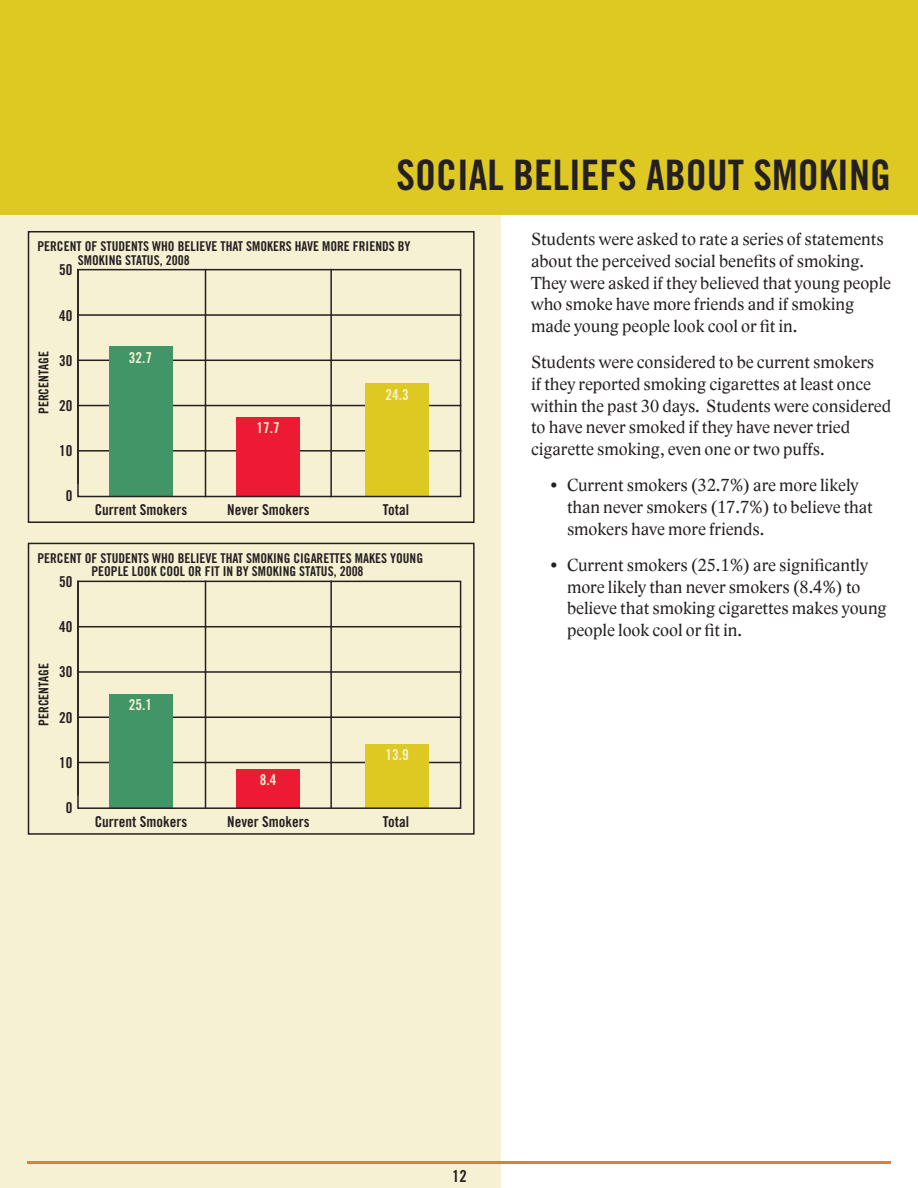
<style>
.page{position:relative;width:918px;height:1188px;background:#fff}
.page>*{position:absolute;margin:0;border:0;box-sizing:border-box;transform-origin:0 0}
.t1{font:42px "Trade Gothic Bold Cond Twenty";color:#241f20}
.t2{font:18px/21.6px "Lido STF";color:#241f20}
.t3{font:16.5px "Trade Gothic Bold Cond Twenty";color:#241f20}
.t4{font:15px "Trade Gothic Bold Cond Twenty";color:#241f20}
.t5{font:15px "Trade Gothic Bold Cond Twenty";color:#f6f1d2}
.t6{font:13.5px/13.5px "Trade Gothic Bold Cond Twenty";color:#241f20}
</style>
<div class="page">
<div style="left:0;top:1px;width:500px;height:1187px;background:#f6f1d2"></div>
<div style="left:0;top:0;width:918px;height:215px;background:#dec822"></div>
<div style="left:28px;top:231px;width:447px;height:292px;border:2px solid #241f20"></div>
<hr style="left:330px;top:269px;width:2px;height:228px;background:#231f20">
<hr style="left:205px;top:269px;width:1px;height:228px;background:#241f20">
<hr style="left:78px;top:314px;width:383px;height:2px;background:#241f20">
<hr style="left:78px;top:360px;width:383px;height:1px;background:#241f20">
<hr style="left:78px;top:405px;width:383px;height:1px;background:#241f20">
<hr style="left:78px;top:450px;width:383px;height:2px;background:#241f20">
<div style="left:109px;top:346px;width:64px;height:150px;background:#429566"></div>
<div style="left:236px;top:417px;width:64px;height:79px;background:#ed1a33"></div>
<div style="left:365px;top:383px;width:64px;height:113px;background:#dec822"></div>
<div style="left:77px;top:269px;width:384px;height:228px;border:2px solid #241f20"></div>
<div style="left:28px;top:543px;width:447px;height:292px;border:2px solid #241f20"></div>
<hr style="left:330px;top:581px;width:2px;height:228px;background:#231f20">
<hr style="left:205px;top:581px;width:1px;height:228px;background:#241f20">
<hr style="left:78px;top:626px;width:383px;height:1px;background:#241f20">
<hr style="left:78px;top:671px;width:383px;height:2px;background:#241f20">
<hr style="left:78px;top:716px;width:383px;height:2px;background:#241f20">
<hr style="left:78px;top:762px;width:383px;height:1px;background:#241f20">
<div style="left:109px;top:694px;width:64px;height:115px;background:#429566"></div>
<div style="left:236px;top:769px;width:64px;height:39px;background:#ed1a33"></div>
<div style="left:365px;top:744px;width:64px;height:64px;background:#dec822"></div>
<div style="left:77px;top:581px;width:384px;height:228px;border:2px solid #241f20"></div>
<hr style="left:27px;top:1161px;width:864px;height:3px;background:#e07e37">
<h1 class="t1" style="left:397px;top:150px;width:496px">SOCIAL BELIEFS ABOUT SMOKING</h1>
<p class="t6" style="left:37px;top:240px;width:374px">PERCENT OF STUDENTS WHO BELIEVE THAT SMOKERS HAVE MORE FRIENDS BY<br>S</p>
<p class="t6" style="left:84px;top:253px;width:107px">MOKING STATUS, 2008</p>
<p class="t4" style="left:59px;top:261px;width:15px">50</p>
<p class="t4" style="left:59px;top:306px;width:15px">40</p>
<p class="t4" style="left:59px;top:351px;width:15px">30</p>
<p class="t4" style="left:59px;top:396px;width:15px">20</p>
<p class="t4" style="left:59px;top:442px;width:15px">10</p>
<p class="t4" style="left:66px;top:487px;width:8px">0</p>
<p class="t5" style="left:129px;top:348px;width:25px">32.7</p>
<p class="t6" style="left:37px;top:414px;width:64px;rotate:-90deg">PERCENTAGE</p>
<p class="t5" style="left:385px;top:385px;width:25px">24.3</p>
<p class="t5" style="left:257px;top:419px;width:25px">17.7</p>
<p class="t4" style="left:95px;top:501px;width:94px">CURRENT SMOKERS</p>
<p class="t4" style="left:227px;top:501px;width:84px">NEVER SMOKERS</p>
<p class="t4" style="left:383px;top:501px;width:28px">TOTAL</p>
<p class="t6" style="left:38px;top:551px;width:387px;text-align:center">PERCENT OF STUDENTS WHO BELIEVE THAT SMOKING CIGARETTES MAKES YOUNG<br>PEOPLE LOOK COOL OR FIT IN BY SMOKING STATUS, 2008</p>
<p class="t4" style="left:59px;top:573px;width:15px">50</p>
<p class="t4" style="left:59px;top:618px;width:15px">40</p>
<p class="t4" style="left:59px;top:663px;width:15px">30</p>
<p class="t4" style="left:59px;top:708px;width:15px">20</p>
<p class="t4" style="left:59px;top:753px;width:15px">10</p>
<p class="t4" style="left:66px;top:799px;width:8px">0</p>
<p class="t6" style="left:37px;top:726px;width:64px;rotate:-90deg">PERCENTAGE</p>
<p class="t5" style="left:129px;top:696px;width:25px">25.1</p>
<p class="t5" style="left:385px;top:746px;width:25px">13.9</p>
<p class="t5" style="left:260px;top:770px;width:18px">8.4</p>
<p class="t4" style="left:95px;top:813px;width:94px">CURRENT SMOKERS</p>
<p class="t4" style="left:227px;top:813px;width:84px">NEVER SMOKERS</p>
<p class="t4" style="left:383px;top:813px;width:28px">TOTAL</p>
<p class="t2" style="left:531px;top:229px;width:362px">Students were asked to rate a series of statements about the perceived social benefits of smoking.<br>They were asked if they believed that young people who smoke have more friends and if smoking made young people look cool or fit in.</p>
<p class="t2" style="left:531px;top:352px;width:362px">Students were considered to be current smokers<br>if they reported smoking cigarettes at least once within the past 30 days. Students were considered to have never smoked if they have never tried cigarette smoking, even one or two puffs.</p>
<p class="t2" style="left:567px;top:475px;width:307px;text-indent:-17px">• Current smokers (32.7%) are more likely than never smokers (17.7%) to believe that smokers have more friends.</p>
<p class="t2" style="left:567px;top:555px;width:321px;text-indent:-17px">• Current smokers (25.1%) are significantly more likely than never smokers (8.4%) to believe that smoking cigarettes makes young people look cool or fit in.</p>
<p class="t3" style="left:452px;top:1166px;width:16px">12</p>
</div>
